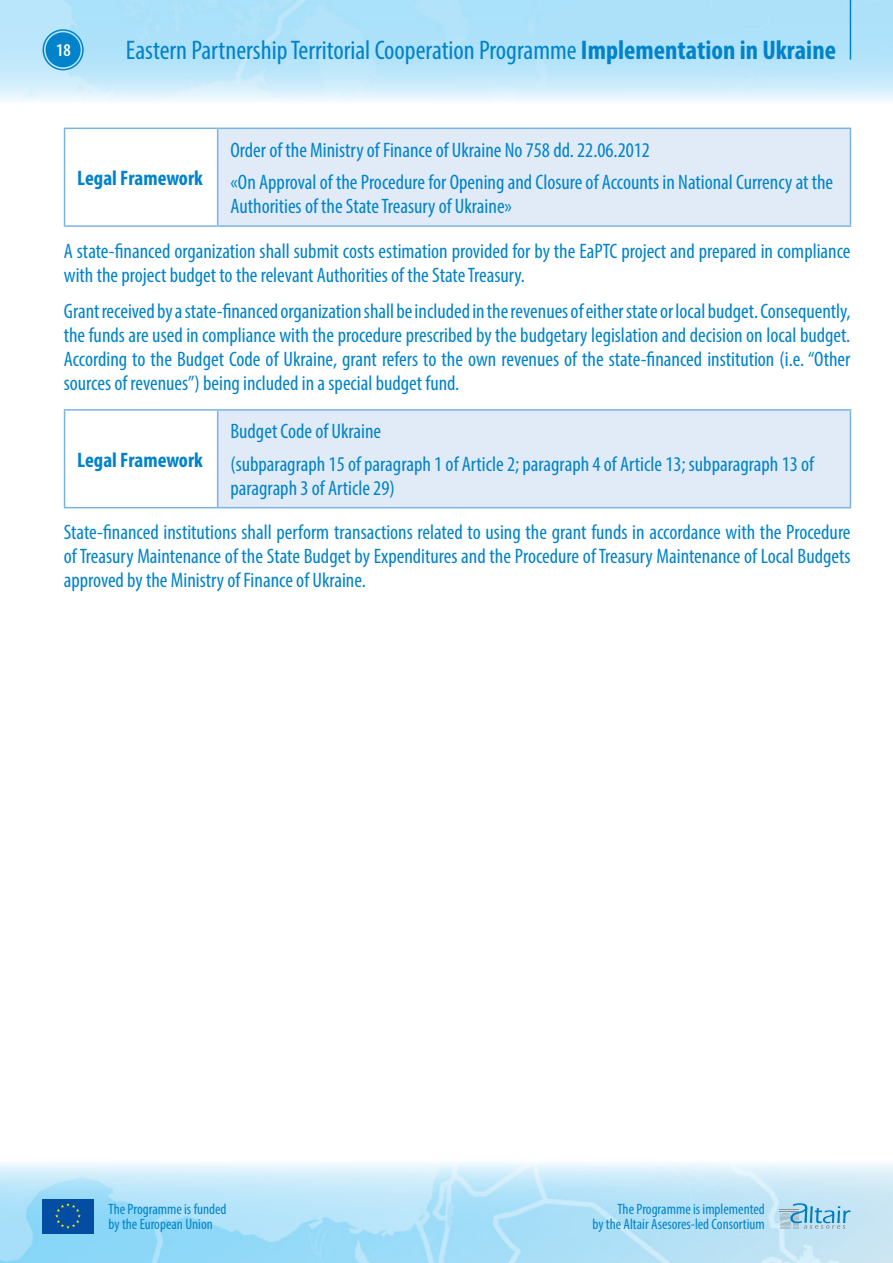
<style>
.page{position:relative;width:893px;height:1263px;background:#fff}
.page>*{position:absolute;margin:0;border:0;box-sizing:border-box;transform-origin:0 0}
.t1{font:condensed 27px "Myriad Pro";color:#0083ca}
.t2{font:condensed 21px/24px "Myriad Pro";color:#0083ca}
.t3{font:700 condensed 21px "Myriad Pro";color:#0083ca}
.t4{font:600 condensed 18px "Myriad Pro";color:#fff}
.t5{font:condensed 15px/15px "Myriad Pro";color:#0083ca}
.s1{font-weight:700}
</style>
<div class="page">
<img style="left:0;top:0;width:893px;height:1263px">
<div style="left:46px;top:32px;width:35px;height:35px;background:#0083ca;border-radius:50%"></div>
<div style="left:43px;top:29px;width:41px;height:41px;border:2px solid #0083ca;border-radius:50%"></div>
<hr style="left:850px;top:0;width:1px;height:60px;background:#0083ca">
<div style="left:43px;top:1199px;width:51px;height:34px;background:#034ea2"></div>
<svg style="left:55px;top:1203px;width:26px;height:26px"></svg>
<svg style="left:780px;top:1203px;width:70px;height:26px;background:#9ac9e1"></svg>
<div style="left:218px;top:128px;width:632px;height:98px;background:#e1ebf7"></div>
<hr style="left:64px;top:128px;width:154px;height:1px;background:#7ab3e1">
<hr style="left:64px;top:129px;width:1px;height:96px;background:#7ab3e1">
<hr style="left:218px;top:128px;width:633px;height:1px;background:#7ab3e1">
<hr style="left:217px;top:129px;width:1px;height:96px;background:#7ab3e1">
<hr style="left:850px;top:129px;width:1px;height:96px;background:#7ab3e1">
<hr style="left:64px;top:225px;width:154px;height:2px;background:#7ab3e1">
<hr style="left:218px;top:225px;width:633px;height:2px;background:#7ab3e1">
<div style="left:218px;top:410px;width:632px;height:98px;background:#e1ebf7"></div>
<hr style="left:64px;top:409px;width:154px;height:2px;background:#7ab3e1">
<hr style="left:64px;top:411px;width:1px;height:96px;background:#7ab3e1">
<hr style="left:218px;top:409px;width:633px;height:2px;background:#7ab3e1">
<hr style="left:217px;top:411px;width:1px;height:96px;background:#7ab3e1">
<hr style="left:850px;top:411px;width:1px;height:96px;background:#7ab3e1">
<hr style="left:64px;top:507px;width:154px;height:1px;background:#7ab3e1">
<hr style="left:218px;top:507px;width:633px;height:1px;background:#7ab3e1">
<p class="t4" style="left:56px;top:39px;width:16px">18</p>
<p class="t1" style="left:126px;top:34px;width:712px">Eastern Partnership Territorial Cooperation Programme <span class="s1">Implementation in Ukraine</span></p>
<p class="t2" style="left:230px;top:133px;width:604px;line-height:32.5px">Order of the Ministry of Finance of Ukraine No 758 dd. 22.06.2012<br>«On Approval of the Procedure for Opening and Closure of Accounts in National Currency at the</p>
<p class="t2" style="left:64px;top:184px;width:788px;line-height:44.2px;text-indent:167px">Authorities of the State Treasury of Ukraine»<br>A state-financed organization shall submit costs estimation provided for by the EaPTC project and prepared in compliance</p>
<p class="t2" style="left:64px;top:256px;width:788px;line-height:36.8px">with the project budget to the relevant Authorities of the State Treasury.<br>Grant received by a state-financed organization shall be included in the revenues of either state or local budget. Consequently,</p>
<p class="t2" style="left:64px;top:323px;width:788px;text-align:justify">the funds are used in compliance with the procedure prescribed by the budgetary legislation and decision on local budget.<br>According to the Budget Code of Ukraine, grant refers to the own revenues of the state-financed institution (i.e. “Other sources of revenues”) being included in a special budget fund.</p>
<p class="t3" style="left:77px;top:165px;width:127px">Legal Framework</p>
<p class="t2" style="left:230px;top:415px;width:585px;line-height:32.5px">Budget Code of Ukraine<br>(subparagraph 15 of paragraph 1 of Article 2; paragraph 4 of Article 13; subparagraph 13 of</p>
<p class="t2" style="left:64px;top:466px;width:788px;line-height:44.2px;text-indent:167px">paragraph 3 of Article 29)<br>State-financed institutions shall perform transactions related to using the grant funds in accordance with the Procedure</p>
<p class="t2" style="left:64px;top:544px;width:788px">of Treasury Maintenance of the State Budget by Expenditures and the Procedure of Treasury Maintenance of Local Budgets approved by the Ministry of Finance of Ukraine.</p>
<p class="t3" style="left:77px;top:446px;width:127px">Legal Framework</p>
<p class="t5" style="left:109px;top:1201px;width:119px">The Programme is funded by the European Union</p>
<p class="t5" style="left:592px;top:1201px;width:174px;text-align:right">The Programme is implemented<br>by the Altair Asesores-led Consortium</p>
</div>
